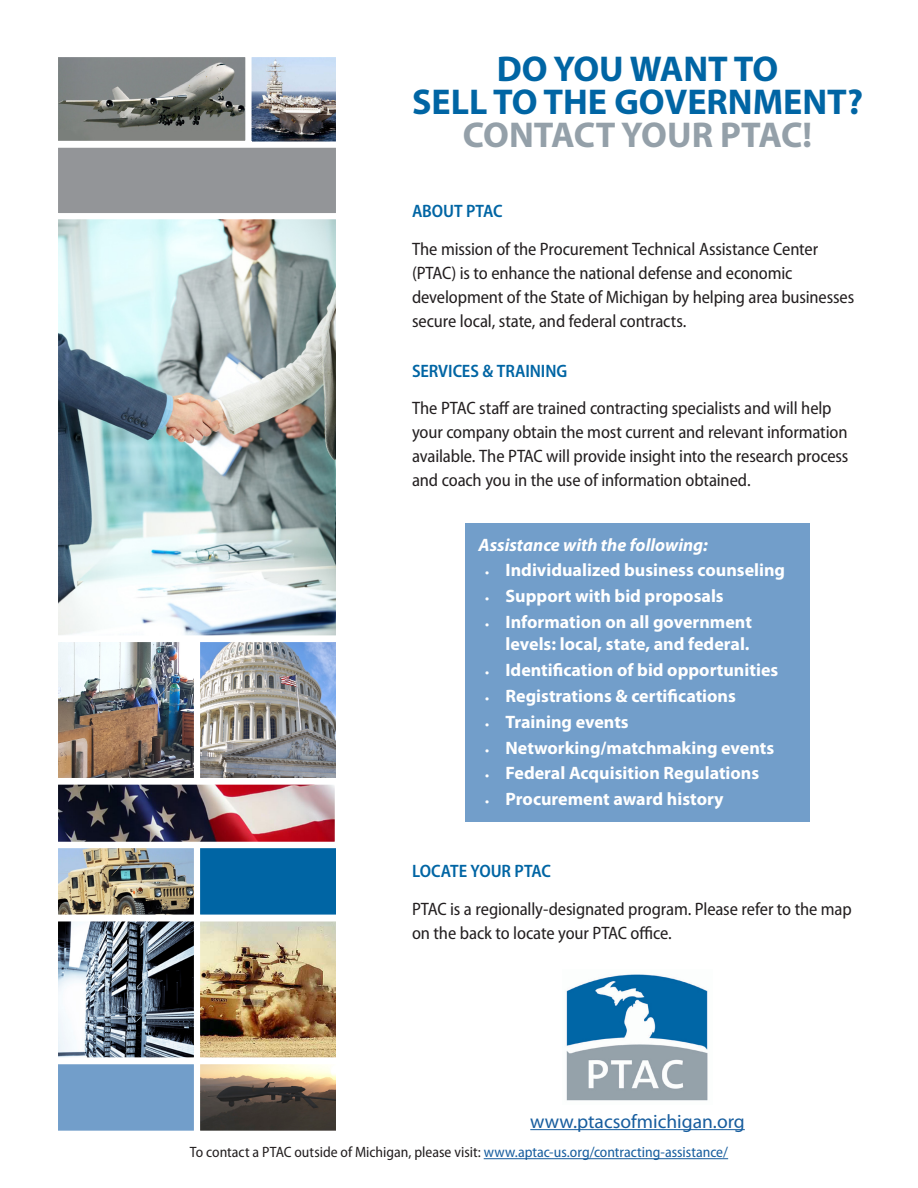
<style>
.page{position:relative;width:918px;height:1188px;background:#fff}
.page>*{position:absolute;margin:0;border:0;box-sizing:border-box;transform-origin:0 0}
.t1{font:700 36px/33px "Myriad Pro";color:#0065a4;text-align:center}
.t2{font:19.5px "Myriad Pro";color:#175d9e}
.body_text{font:semi-condensed 18px/24px "Myriad Pro";letter-spacing:-.01em;color:#231f20}
.t3{font:700 18px/21.6px "Myriad Pro";color:#fff;text-align:right}
.sub_sub_head{font:600 semi-condensed 18px "Myriad Pro";letter-spacing:-.005em;color:#0065a4}
.t4{font:italic 700 18px "Myriad Pro";color:#fff}
.front_foot_note{font:semi-condensed 15px "Myriad Pro";color:#231f20}
.s1{color:#94a0a9}
.s2{font-size:12px}
.s3{color:#175d9e}
</style>
<div class="page">
<hr style="left:530px;top:1129px;width:215px;height:1px;background:#175d9e">
<div style="left:465px;top:524px;width:345px;height:298px;background:#729eca"></div>
<img style="left:566px;top:974px;width:142px;height:127px">
<img style="left:59px;top:58px;width:185px;height:82px">
<div style="left:55px;top:54px;width:193px;height:90px;border:3px solid #fff"></div>
<img style="left:252px;top:58px;width:83px;height:83px">
<div style="left:248px;top:54px;width:91px;height:91px;border:3px solid #fff"></div>
<img style="left:59px;top:786px;width:275px;height:55px">
<div style="left:55px;top:782px;width:283px;height:63px;border:3px solid #fff"></div>
<img style="left:59px;top:922px;width:134px;height:134px">
<div style="left:55px;top:918px;width:142px;height:142px;border:3px solid #fff"></div>
<img style="left:201px;top:922px;width:134px;height:134px">
<div style="left:197px;top:918px;width:142px;height:142px;border:3px solid #fff"></div>
<img style="left:59px;top:643px;width:134px;height:134px">
<div style="left:55px;top:639px;width:142px;height:142px;border:3px solid #fff"></div>
<img style="left:201px;top:643px;width:134px;height:134px">
<div style="left:197px;top:639px;width:142px;height:142px;border:3px solid #fff"></div>
<div style="left:55px;top:145px;width:284px;height:71px;background:#939598;border:3px solid #fff"></div>
<img style="left:59px;top:849px;width:134px;height:65px">
<div style="left:55px;top:845px;width:142px;height:73px;border:3px solid #fff"></div>
<div style="left:197px;top:845px;width:142px;height:73px;background:#0065a4;border:3px solid #fff"></div>
<img style="left:201px;top:1065px;width:134px;height:65px">
<div style="left:197px;top:1061px;width:142px;height:73px;border:3px solid #fff"></div>
<div style="left:55px;top:1061px;width:142px;height:73px;background:#729eca;border:3px solid #fff"></div>
<img style="left:59px;top:220px;width:276px;height:415px">
<div style="left:55px;top:216px;width:284px;height:423px;border:3px solid #fff"></div>
<hr style="left:484px;top:1158px;width:244px;height:1px;background:#175d9e">
<p class="t1" style="left:412px;top:51px;width:452px">DO YOU WANT TO<br>SELL TO THE GOVERNMENT?<br><span class="s1">CONTACT YOUR PTAC!</span></p>
<p class="sub_sub_head" style="left:412px;top:200px;width:92px">ABOUT PTAC</p>
<p class="body_text" style="left:412px;top:236px;width:444px">The mission of the Procurement Technical Assistance Center (PTAC) is to enhance the national defense and economic development of the State of Michigan by helping area businesses secure local, state, and federal contracts.</p>
<p class="sub_sub_head" style="left:412px;top:359px;width:157px">SERVICES &amp; TRAINING</p>
<p class="body_text" style="left:412px;top:396px;width:438px">The PTAC staff are trained contracting specialists and will help your company obtain the most current and relevant information available. The PTAC will provide insight into the research process and coach you in the use of information obtained.</p>
<p class="t4" style="left:479px;top:533px;width:231px">Assistance with the following:</p>
<p class="t3" style="left:485px;top:559px;width:301px"><span class="s2">•</span> Individualized business counseling</p>
<p class="t3" style="left:485px;top:585px;width:240px"><span class="s2">•</span> Support with bid proposals</p>
<p class="t3" style="left:485px;top:611px;width:268px"><span class="s2">•</span> Information on all government levels: local, state, and federal.</p>
<p class="t3" style="left:485px;top:658px;width:295px"><span class="s2">•</span> Identification of bid opportunities</p>
<p class="t3" style="left:485px;top:684px;width:252px"><span class="s2">•</span> Registrations &amp; certifications</p>
<p class="t3" style="left:485px;top:710px;width:145px"><span class="s2">•</span> Training events</p>
<p class="t3" style="left:485px;top:736px;width:290px"><span class="s2">•</span> Networking/matchmaking events</p>
<p class="t3" style="left:485px;top:762px;width:275px"><span class="s2">•</span> Federal Acquisition Regulations</p>
<p class="t3" style="left:485px;top:788px;width:240px"><span class="s2">•</span> Procurement award history</p>
<p class="sub_sub_head" style="left:412px;top:860px;width:140px">LOCATE YOUR PTAC</p>
<p class="body_text" style="left:412px;top:896px;width:441px">PTAC is a regionally-designated program. Please refer to the map on the back to locate your PTAC office.</p>
<p class="t2" style="left:530px;top:1109px;width:216px">www.ptacsofmichigan.org</p>
<p class="front_foot_note" style="left:190px;top:1143px;width:540px">To contact a PTAC outside of Michigan, please visit: <span class="s3">www.aptac-us.org/contracting-assistance/</span></p>
</div>
